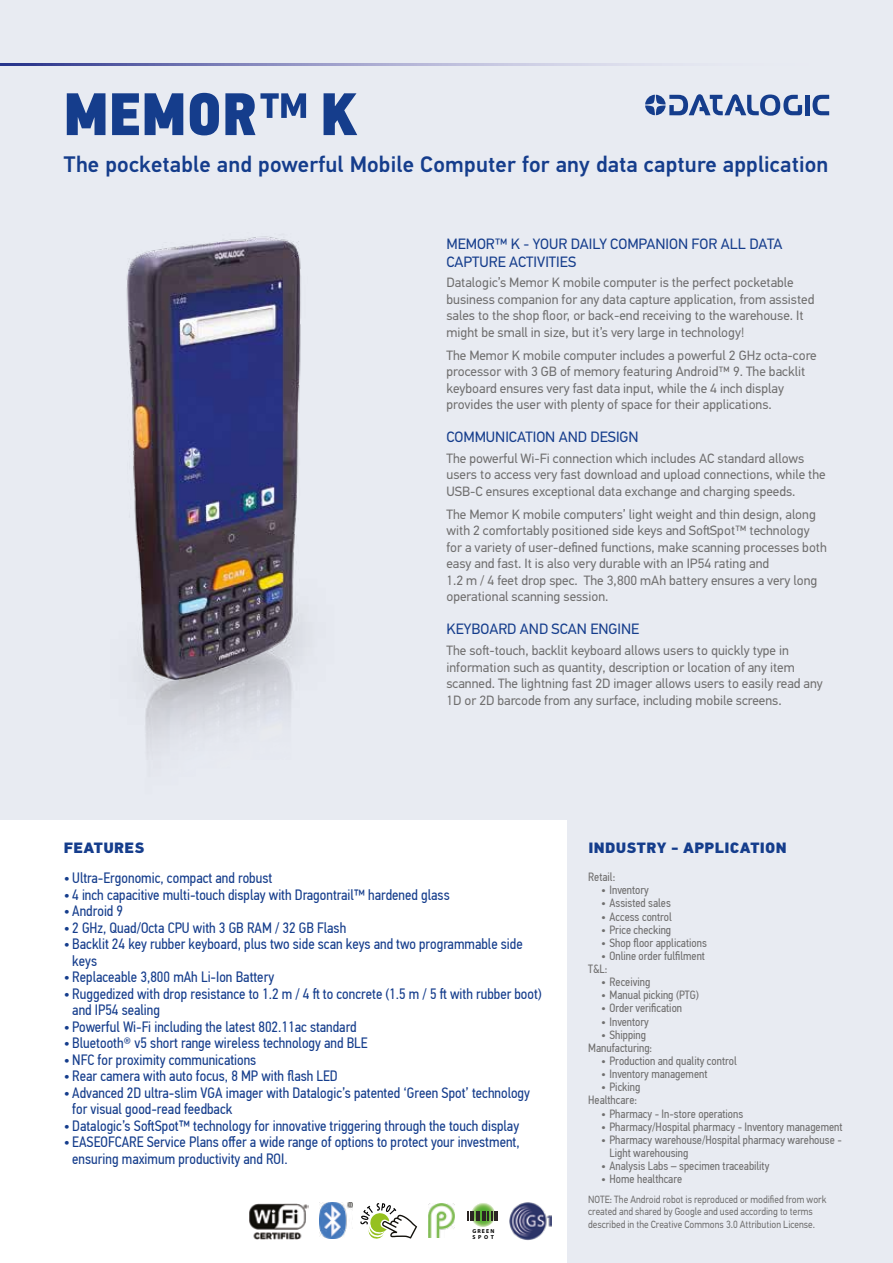
<style>
.page{position:relative;width:893px;height:1263px;background:#fff}
.page>*{position:absolute;margin:0;border:0;box-sizing:border-box;transform-origin:0 0}
.t1{font:60px "PF Din Text Cond Pro X Black";letter-spacing:.01em;color:#153d8c}
.t2{font:500 22.5px "PF Din Text Pro";letter-spacing:.01em;color:#153d8c}
.t3{font:15px/16.5px "PF Din Text Cond Pro";color:#153d8c}
.t4{font:15px/18px "PF Din Text Pro";color:#153d8c}
.t5{font:900 15px "PF Din Text Pro";letter-spacing:.02em;color:#153d8c}
.t6{font:13.5px/16.5px "PF Din Text Pro";color:#706f6f}
.t7{font:12px/13.2px "PF Din Text Cond Pro";color:#706f6f}
.t8{font:10.5px/12.6px "PF Din Text Pro";color:#706f6f;scale:.9 1}
.t9{font:700 5.7px/5.7px "Myriad Pro";letter-spacing:.2em;color:#000}
.s1{font-family:"PF Din Text Cond Pro";font-weight:700}
</style>
<div class="page">
<div style="left:0;top:0;width:892px;height:1263px;background:#e8ebf2"></div>
<svg style="left:0;top:64px;width:893px;height:1px"></svg>
<div style="left:0;top:820px;width:567px;height:442px;background:#fff"></div>
<div style="left:805px;top:95px;width:5px;height:20px;background:#153d8c"></div>
<svg style="left:812px;top:95px;width:17px;height:20px"></svg>
<svg style="left:645px;top:94px;width:157px;height:22px"></svg>
<img style="left:320px;top:1203px;width:33px;height:35px">
<img style="left:509px;top:1202px;width:43px;height:38px">
<svg style="left:470px;top:1202px;width:25px;height:25px"></svg>
<svg style="left:467px;top:1211px;width:7px;height:10px"></svg>
<hr style="left:476px;top:1211px;width:4px;height:10px;background:#2b2523">
<svg style="left:482px;top:1211px;width:16px;height:10px"></svg>
<img style="left:249px;top:1204px;width:59px;height:35px">
<img style="left:429px;top:1203px;width:25px;height:35px">
<svg style="left:360px;top:1203px;width:58px;height:36px"></svg>
<img style="left:126px;top:236px;width:177px;height:518px">
<h1 class="t1" style="left:64px;top:77px;width:295px">MEMOR<span class="s1">™</span> K</h1>
<h2 class="t2" style="left:64px;top:151px;width:766px">The pocketable and powerful Mobile Computer for any data capture application</h2>
<p class="t4" style="left:446px;top:235px;width:338px">MEMOR™ K - YOUR DAILY COMPANION FOR ALL DATA<br>CAPTURE ACTIVITIES</p>
<p class="t6" style="left:446px;top:275px;width:370px">Datalogic’s Memor K mobile computer is the perfect pocketable business companion for any data capture application, from assisted sales to the shop floor, or back-end receiving to the warehouse. It might be small in size, but it’s very large in technology!</p>
<p class="t6" style="left:446px;top:347px;width:372px">The Memor K mobile computer includes a powerful 2 GHz octa-core processor with 3 GB of memory featuring Android™ 9. The backlit keyboard ensures very fast data input, while the 4 inch display provides the user with plenty of space for their applications.</p>
<p class="t4" style="left:446px;top:428px;width:194px">COMMUNICATION AND DESIGN</p>
<p class="t6" style="left:446px;top:450px;width:381px">The powerful Wi-Fi connection which includes AC standard allows users to access very fast download and upload connections, while the<br>USB-C ensures exceptional data exchange and charging speeds.</p>
<p class="t6" style="left:446px;top:506px;width:382px">The Memor K mobile computers’ light weight and thin design, along with 2 comfortably positioned side keys and SoftSpot™ technology for a variety of user-defined functions, make scanning processes both easy and fast. It is also very durable with an IP54 rating and<br>1.2 m / 4 feet drop spec. The 3,800 mAh battery ensures a very long operational scanning session.</p>
<p class="t4" style="left:446px;top:620px;width:194px">KEYBOARD AND SCAN ENGINE</p>
<p class="t6" style="left:446px;top:642px;width:378px">The soft-touch, backlit keyboard allows users to quickly type in information such as quantity, description or location of any item scanned. The lightning fast 2D imager allows users to easily read any 1D or 2D barcode from any surface, including mobile screens.</p>
<p class="t5" style="left:64px;top:838px;width:82px">FEATURES</p>
<p class="t3" style="left:64px;top:870px;width:210px">• Ultra-Ergonomic, compact and robust</p>
<p class="t3" style="left:64px;top:886px;width:387px">• 4 inch capacitive multi-touch display with Dragontrail™ hardened glass</p>
<p class="t3" style="left:64px;top:903px;width:61px">• Android 9</p>
<p class="t3" style="left:64px;top:919px;width:284px">• 2 GHz, Quad/Octa CPU with 3 GB RAM / 32 GB Flash</p>
<p class="t3" style="left:72px;top:936px;width:452px;text-indent:-9px">• Backlit 24 key rubber keyboard, plus two side scan keys and two programmable side keys</p>
<p class="t3" style="left:64px;top:969px;width:212px">• Replaceable 3,800 mAh Li-Ion Battery</p>
<p class="t3" style="left:72px;top:985px;width:471px;text-indent:-9px">• Ruggedized with drop resistance to 1.2 m / 4 ft to concrete (1.5 m / 5 ft with rubber boot) and IP54 sealing</p>
<p class="t3" style="left:64px;top:1018px;width:294px">• Powerful Wi-Fi including the latest 802.11ac standard</p>
<p class="t3" style="left:64px;top:1035px;width:305px">• Bluetooth® v5 short range wireless technology and BLE</p>
<p class="t3" style="left:64px;top:1051px;width:194px">• NFC for proximity communications</p>
<p class="t3" style="left:64px;top:1068px;width:275px">• Rear camera with auto focus, 8 MP with flash LED</p>
<p class="t3" style="left:72px;top:1084px;width:459px;text-indent:-9px">• Advanced 2D ultra-slim VGA imager with Datalogic’s patented ‘Green Spot’ technology for visual good-read feedback</p>
<p class="t3" style="left:64px;top:1117px;width:457px">• Datalogic’s SoftSpot™ technology for innovative triggering through the touch display</p>
<p class="t3" style="left:72px;top:1134px;width:449px;text-indent:-9px">• EASEOFCARE Service Plans offer a wide range of options to protect your investment, ensuring maximum productivity and ROI.</p>
<p class="t9" style="left:472px;top:1228px;width:23px">GREEN<br>SPOT</p>
<p class="t5" style="left:588px;top:838px;width:200px">INDUSTRY - APPLICATION</p>
<p class="t7" style="left:588px;top:870px;width:29px">Retail:</p>
<p class="t7" style="left:601px;top:884px;width:49px">• Inventory</p>
<p class="t7" style="left:601px;top:897px;width:71px">• Assisted sales</p>
<p class="t7" style="left:601px;top:910px;width:72px">• Access control</p>
<p class="t7" style="left:601px;top:923px;width:72px">• Price checking</p>
<p class="t7" style="left:601px;top:936px;width:107px">• Shop floor applications</p>
<p class="t7" style="left:588px;top:949px;width:118px;text-indent:13px">• Online order fulfilment<br>T&amp;L:</p>
<p class="t7" style="left:601px;top:975px;width:51px">• Receiving</p>
<p class="t7" style="left:601px;top:989px;width:99px">• Manual picking (PTG)</p>
<p class="t7" style="left:601px;top:1002px;width:83px">• Order verification</p>
<p class="t7" style="left:601px;top:1015px;width:49px">• Inventory</p>
<p class="t7" style="left:588px;top:1028px;width:65px;text-align:center">• Shipping<br>Manufacturing:</p>
<p class="t7" style="left:601px;top:1054px;width:137px">• Production and quality control</p>
<p class="t7" style="left:601px;top:1067px;width:108px">• Inventory management</p>
<p class="t7" style="left:588px;top:1080px;width:54px;text-align:right">• Picking<br>Healthcare:</p>
<p class="t7" style="left:601px;top:1107px;width:144px">• Pharmacy - In-store operations</p>
<p class="t7" style="left:601px;top:1120px;width:243px">• Pharmacy/Hospital pharmacy - Inventory management</p>
<p class="t7" style="left:609px;top:1133px;width:234px;text-indent:-9px">• Pharmacy warehouse/Hospital pharmacy warehouse -<br>Light warehousing</p>
<p class="t7" style="left:601px;top:1159px;width:170px">• Analysis Labs – specimen traceability</p>
<p class="t7" style="left:601px;top:1172px;width:83px">• Home healthcare</p>
<p class="t8" style="left:588px;top:1193px;width:266px">NOTE: The Android robot is reproduced or modified from work created and shared by Google and used according to terms described in the Creative Commons 3.0 Attribution License.</p>
</div>
